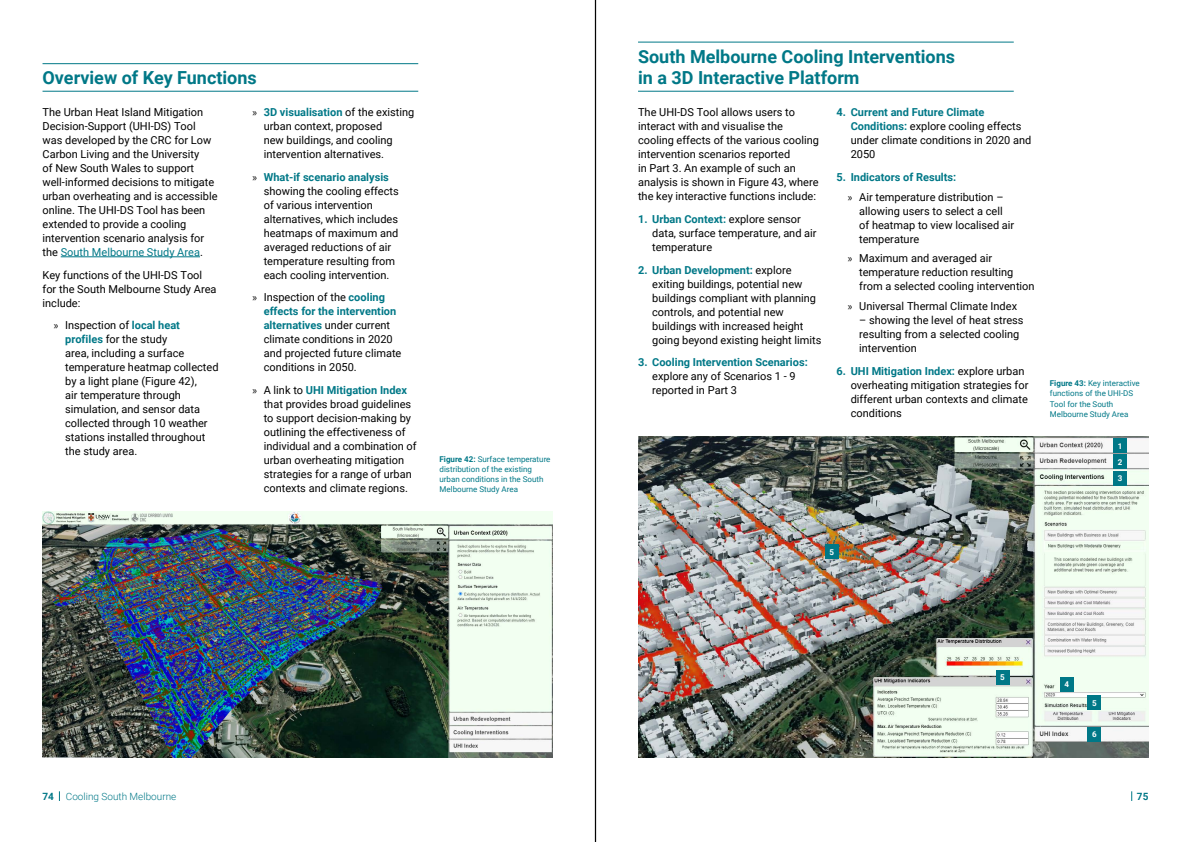
<style>
.page{position:relative;width:1191px;height:842px;background:#fff}
.page>*{position:absolute;margin:0;border:0;box-sizing:border-box;transform-origin:0 0}
.t1{font:700 18px/21.6px "Roboto";color:#007887}
.t2{font:11px/14px "Roboto";color:#000}
.t3{font:700 11px "Roboto";color:#007887}
.t4{font:300 10px "Roboto";color:#007887}
.t5{font:700 10px "Roboto";color:#007887}
.t6{font:8px/10px "Roboto";color:#007887}
.t7{font:700 8px/16.1px "Roboto";color:#fff;text-align:justify}
.s1{color:#007887}
.s2{font-family:"Myriad Pro"}
.s3{font-weight:700;color:#007887}
.s4{font-weight:700}
</style>
<div class="page">
<hr style="left:43px;top:91px;width:375px;height:1px;background:#007887">
<hr style="left:43px;top:63px;width:375px;height:1px;background:#007887">
<hr style="left:61px;top:257px;width:139px;height:1px;background:#007887">
<img style="left:43px;top:511px;width:510px;height:247px">
<hr style="left:638px;top:91px;width:375px;height:1px;background:#007887">
<hr style="left:638px;top:42px;width:375px;height:1px;background:#007887">
<img style="left:638px;top:437px;width:510px;height:321px">
<div style="left:1113px;top:439px;width:13px;height:14px;background:#007887"></div>
<div style="left:1113px;top:455px;width:13px;height:14px;background:#007887"></div>
<div style="left:1113px;top:471px;width:13px;height:14px;background:#007887"></div>
<div style="left:1060px;top:677px;width:13px;height:14px;background:#007887"></div>
<div style="left:996px;top:670px;width:13px;height:14px;background:#007887"></div>
<div style="left:825px;top:544px;width:13px;height:15px;background:#007887"></div>
<div style="left:1087px;top:696px;width:14px;height:14px;background:#007887"></div>
<div style="left:1087px;top:727px;width:14px;height:14px;background:#007887"></div>
<hr style="left:595px;top:0;width:1px;height:842px;background:#000">
<h1 class="t1" style="left:43px;top:66px;width:216px">Overview of Key Functions</h1>
<p class="t2" style="left:43px;top:105px;width:177px">The Urban Heat Island Mitigation<br>Decision-Support (UHI-DS) Tool was developed by the CRC for Low<br>Carbon Living and the University<br>of New South Wales to support well-informed decisions to mitigate urban overheating and is accessible online. The UHI-DS Tool has been extended to provide a cooling intervention scenario analysis for the <span class="s1">South Melbourne Study Area</span>.</p>
<p class="t2" style="left:43px;top:267px;width:175px">Key functions of the UHI-DS Tool for the South Melbourne Study Area include:</p>
<p class="t2" style="left:65px;top:318px;width:155px;text-indent:-11px"><span class="s2">»</span> Inspection of <span class="s3">local heat profiles</span> for the study<br>area, including a surface temperature heatmap collected by a light plane (Figure 42),<br>air temperature through simulation, and sensor data collected through 10 weather stations installed throughout the study area.</p>
<p class="t2" style="left:264px;top:105px;width:152px;text-indent:-11px"><span class="s2">»</span> <span class="s3">3D visualisation</span> of the existing urban context, proposed<br>new buildings, and cooling intervention alternatives.</p>
<p class="t2" style="left:264px;top:169px;width:137px;text-indent:-11px"><span class="s2">»</span> <span class="s3">What-if scenario analysis </span>showing the cooling effects of various intervention alternatives, which includes heatmaps of maximum and averaged reductions of air temperature resulting from each cooling intervention.</p>
<p class="t2" style="left:264px;top:290px;width:139px;text-indent:-11px"><span class="s2">»</span> Inspection of the <span class="s3">cooling effects for the intervention alternatives</span> under current climate conditions in 2020 and projected future climate conditions in 2050.</p>
<p class="t2" style="left:264px;top:382px;width:154px;text-indent:-11px"><span class="s2">»</span> A link to <span class="s3">UHI Mitigation Index </span>that provides broad guidelines to support decision-making by outlining the effectiveness of individual and a combination of urban overheating mitigation strategies for a range of urban contexts and climate regions.</p>
<p class="t6" style="left:439px;top:454px;width:112px"><span class="s4">Figure 42:</span> Surface temperature distribution of the existing urban conditions in the South<br>Melbourne Study Area</p>
<h1 class="t1" style="left:638px;top:45px;width:318px">South Melbourne Cooling Interventions in a 3D Interactive Platform</h1>
<p class="t2" style="left:638px;top:105px;width:183px">The UHI-DS Tool allows users to interact with and visualise the cooling effects of the various cooling intervention scenarios reported<br>in Part 3. An example of such an analysis is shown in Figure 43, where the key interactive functions include:</p>
<p class="t2" style="left:652px;top:212px;width:166px;text-indent:-14px"><span class="s3">1. Urban Context:</span> explore sensor data, surface temperature, and air temperature</p>
<p class="t2" style="left:652px;top:262px;width:171px;text-indent:-14px"><span class="s3">2. Urban Development:</span> explore exiting buildings, potential new buildings compliant with planning controls, and potential new buildings with increased height going beyond existing height limits</p>
<p class="t3" style="left:638px;top:354px;width:171px">3. Cooling Intervention Scenarios:</p>
<p class="t2" style="left:652px;top:369px;width:145px">explore any of Scenarios 1 - 9 reported in Part 3</p>
<p class="t6" style="left:1050px;top:378px;width:91px"><span class="s4">Figure 43:</span> Key interactive functions of the UHI-DS<br>Tool for the South<br>Melbourne Study Area</p>
<p class="t2" style="left:850px;top:105px;width:182px;text-indent:-14px"><span class="s3">4. Current and Future Climate<br>Conditions:</span> explore cooling effects under climate conditions in 2020 and<br>2050</p>
<p class="t2" style="left:848px;top:167px;width:157px;line-height:19.7px;text-indent:-11px"><span class="s3">5. Indicators of Results:<br></span><span class="s2">»</span> Air temperature distribution –</p>
<p class="t2" style="left:859px;top:203px;width:157px">allowing users to select a cell of heatmap to view localised air temperature</p>
<p class="t2" style="left:859px;top:251px;width:177px;text-indent:-11px"><span class="s2">»</span> Maximum and averaged air temperature reduction resulting from a selected cooling intervention</p>
<p class="t2" style="left:848px;top:299px;width:171px"><span class="s2">»</span> Universal Thermal Climate Index</p>
<p class="t2" style="left:859px;top:313px;width:166px">– showing the level of heat stress resulting from a selected cooling intervention</p>
<p class="t2" style="left:850px;top:363px;width:179px;text-indent:-14px"><span class="s3">6. UHI Mitigation Index:</span> explore urban overheating mitigation strategies for different urban contexts and climate conditions</p>
<p class="t7" style="left:829px;top:543px;width:6px">5</p>
<p class="t7" style="left:1117px;top:438px;width:6px">1<br>2<br>3</p>
<p class="t7" style="left:1000px;top:669px;width:6px">5</p>
<p class="t7" style="left:1064px;top:676px;width:6px">4</p>
<p class="t7" style="left:1092px;top:695px;width:6px">5</p>
<p class="t7" style="left:1092px;top:726px;width:6px">6</p>
<p class="t4" style="left:43px;top:789px;width:135px"><span class="s4">74</span> Cooling South Melbourne</p>
<p class="t5" style="left:1137px;top:789px;width:13px">75</p>
</div>
